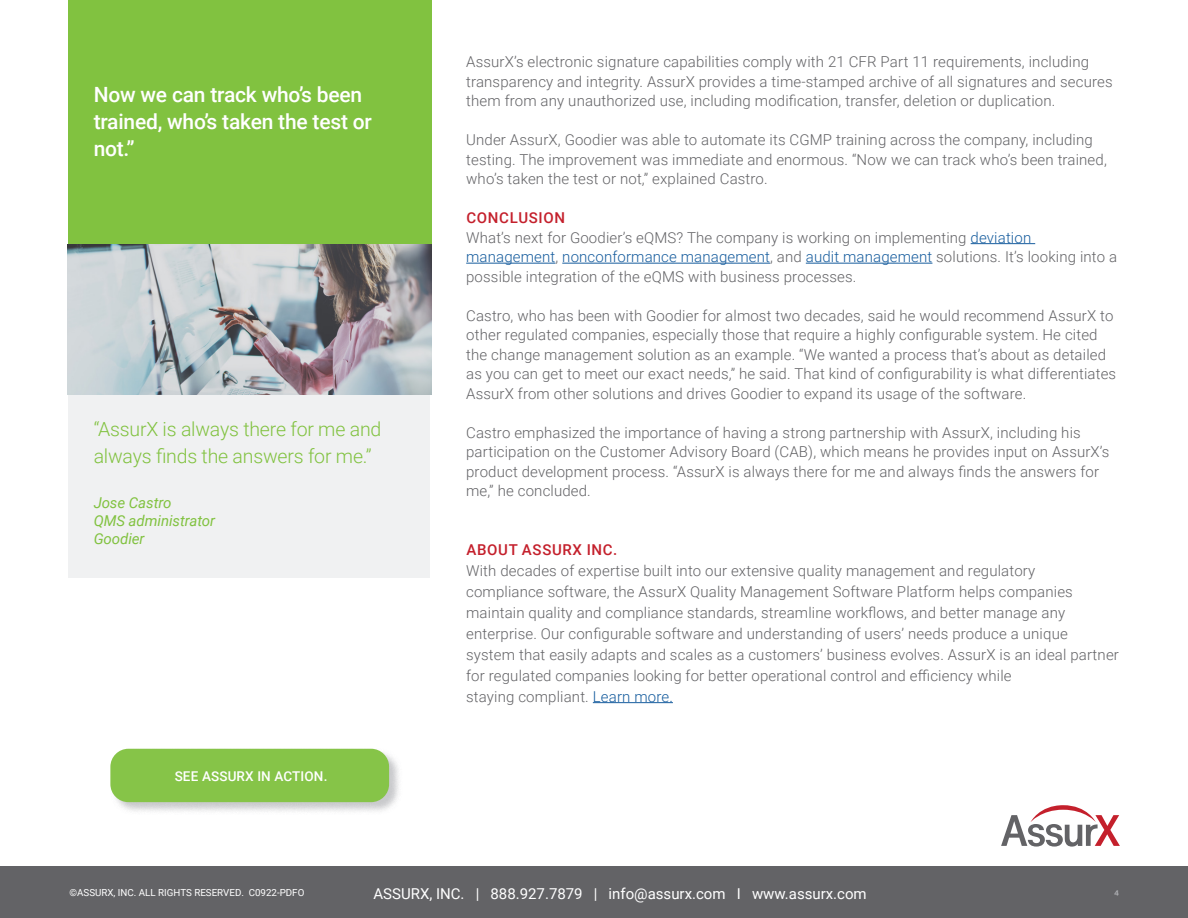
<style>
.page{position:relative;width:1188px;height:918px;background:#fff}
.page>*{position:absolute;margin:0;border:0;box-sizing:border-box;transform-origin:0 0}
.t1{font:500 21px/27px "Roboto";letter-spacing:-.01em;color:#fff}
.t2{font:300 19.5px/27px "Roboto";letter-spacing:-.01em;color:#81c240}
.copy{font:300 15px/19.5px "Roboto";letter-spacing:.01em;color:#636366}
.AssurX_Contact_Text{font:15px "Roboto";color:#fff}
.t3{font:italic 15px "Roboto";letter-spacing:-.005em;color:#81c240}
.copy-2{font:500 15px "Roboto";letter-spacing:.045em;color:#c4202c}
.t4{font:500 13.5px "Roboto";letter-spacing:.01em;color:#fff}
.Sidebar_Title_Text{font:13.5px "Roboto";color:#adaeb2}
.Sidebar_Title_Text-2{font:9.75px "Roboto";color:#fff}
.s1{color:#175d9e}
</style>
<div class="page">
<div style="left:68px;top:244px;width:362px;height:334px;background:#f0f1f2"></div>
<div style="left:0;top:866px;width:1188px;height:52px;background:#636366"></div>
<div style="left:110px;top:748px;width:292px;height:67px;background:#a8a9ad;opacity:.63"></div>
<div style="left:110px;top:749px;width:279px;height:53px;background:#86c448;border-radius:18px"></div>
<svg style="left:1001px;top:805px;width:119px;height:42px"></svg>
<div style="left:68px;top:0;width:364px;height:245px;background:#81c240"></div>
<hr style="left:971px;top:243px;width:64px;height:1px;background:#175d9e">
<hr style="left:466px;top:263px;width:89px;height:1px;background:#175d9e">
<hr style="left:562px;top:263px;width:208px;height:1px;background:#175d9e">
<hr style="left:806px;top:263px;width:126px;height:1px;background:#175d9e">
<hr style="left:593px;top:702px;width:80px;height:1px;background:#175d9e">
<img style="left:68px;top:245px;width:364px;height:150px">
<p class="t1" style="left:94px;top:80px;width:280px">Now we can track who’s been trained, who’s taken the test or not.”</p>
<p class="t2" style="left:94px;top:415px;width:289px">“AssurX is always there for me and always finds the answers for me.”</p>
<p class="t3" style="left:94px;top:492px;width:79px">Jose Castro</p>
<p class="t3" style="left:94px;top:510px;width:123px">QMS administrator</p>
<p class="t3" style="left:94px;top:528px;width:52px">Goodier</p>
<p class="t4" style="left:175px;top:767px;width:154px">SEE ASSURX IN ACTION.</p>
<p class="copy" style="left:466px;top:51px;width:648px">AssurX’s electronic signature capabilities comply with 21 CFR Part 11 requirements, including transparency and integrity. AssurX provides a time-stamped archive of all signatures and secures them from any unauthorized use, including modification, transfer, deletion or duplication.</p>
<p class="copy" style="left:466px;top:129px;width:642px">Under AssurX, Goodier was able to automate its CGMP training across the company, including testing. The improvement was immediate and enormous. “Now we can track who’s been trained, who’s taken the test or not,” explained Castro.</p>
<p class="copy-2" style="left:466px;top:207px;width:100px">CONCLUSION</p>
<p class="copy" style="left:466px;top:227px;width:652px">What’s next for Goodier’s eQMS? The company is working on implementing <span class="s1">deviation management</span>, <span class="s1">nonconformance management</span>, and <span class="s1">audit management</span> solutions. It’s looking into a possible integration of the eQMS with business processes.</p>
<p class="copy" style="left:466px;top:305px;width:652px">Castro, who has been with Goodier for almost two decades, said he would recommend AssurX to other regulated companies, especially those that require a highly configurable system. He cited the change management solution as an example. “We wanted a process that’s about as detailed as you can get to meet our exact needs,” he said. That kind of configurability is what differentiates AssurX from other solutions and drives Goodier to expand its usage of the software.</p>
<p class="copy" style="left:466px;top:422px;width:645px">Castro emphasized the importance of having a strong partnership with AssurX, including his participation on the Customer Advisory Board (CAB), which means he provides input on AssurX’s product development process. “AssurX is always there for me and always finds the answers for me,” he concluded.</p>
<p class="copy-2" style="left:466px;top:539px;width:152px">ABOUT ASSURX INC.</p>
<p class="copy" style="left:466px;top:559px;width:654px;line-height:21px">With decades of expertise built into our extensive quality management and regulatory<br>compliance software, the AssurX Quality Management Software Platform helps companies maintain quality and compliance standards, streamline workflows, and better manage any enterprise. Our configurable software and understanding of users’ needs produce a unique system that easily adapts and scales as a customers’ business evolves. AssurX is an ideal partner for regulated companies looking for better operational control and efficiency while<br>staying compliant. <span class="s1">Learn more.</span></p>
<p class="Sidebar_Title_Text-2" style="left:70px;top:885px;width:236px">©ASSURX, INC. ALL RIGHTS RESERVED. C0922-PDFO</p>
<p class="AssurX_Contact_Text" style="left:374px;top:883px;width:495px">ASSURX, INC. | 888.927.7879 | info@assurx.com I www.assurx.com</p>
<p class="Sidebar_Title_Text" style="left:1114px;top:886px;width:6px">4</p>
</div>
